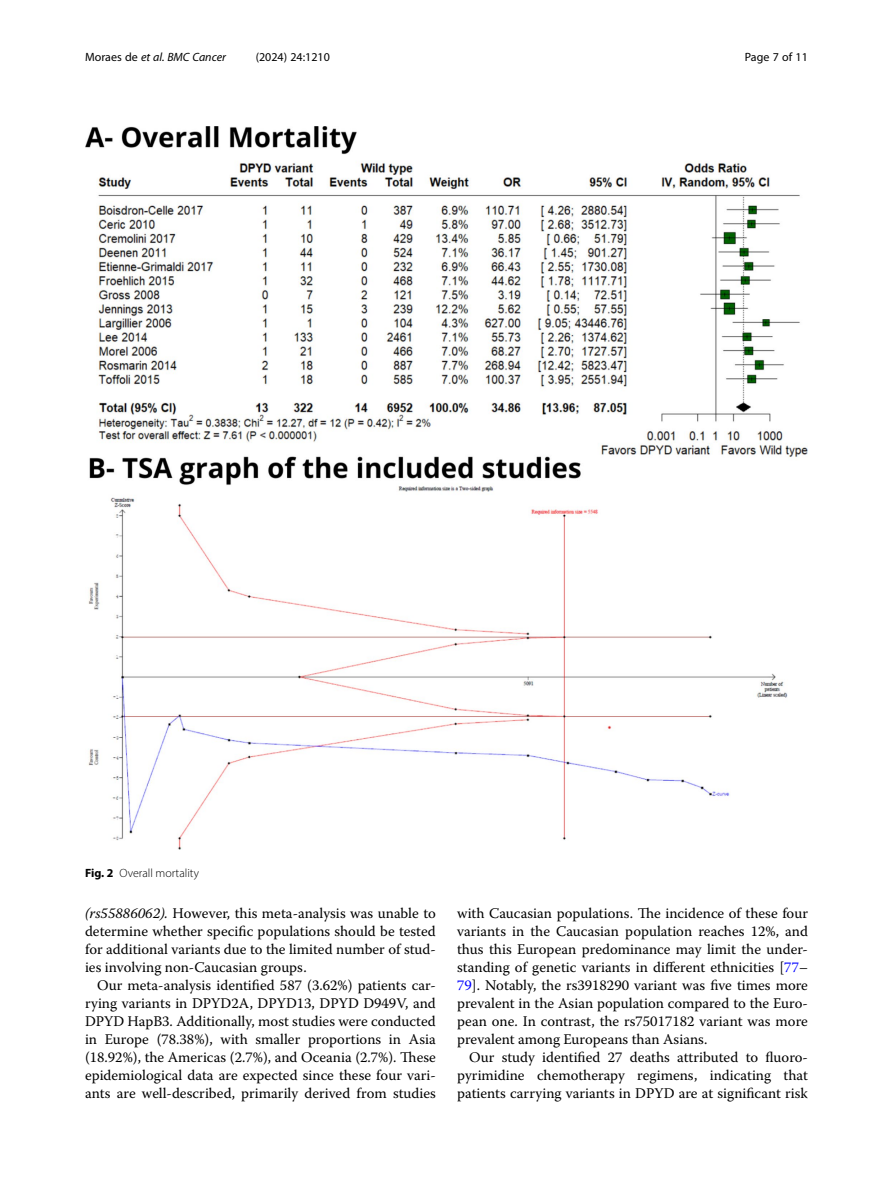
<style>
.page{position:relative;width:893px;height:1191px;background:#fff}
.page>*{position:absolute;margin:0;border:0;box-sizing:border-box;transform-origin:0 0}
.Body_Text_Indent{font:14.7px/18px "Warnock Pro";color:#000;text-align:justify}
.t1{font:italic 12px "Myriad Pro";color:#000}
.t2{font:12px "Myriad Pro";color:#000}
.Figure_Caption{font:300 12px "Myriad Pro";color:#000}
.s1{font-style:normal}
.s2{font-weight:700}
.s3{font-style:italic}
.s4{color:#00f}
</style>
<div class="page">
<img style="left:85px;top:126px;width:723px;height:724px">
<p class="t1" style="left:85px;top:50px;width:142px"><span class="s1">Moraes de</span> et al. BMC Cancer</p>
<p class="t2" style="left:256px;top:50px;width:76px">(2024) 24:1210</p>
<p class="t2" style="left:745px;top:50px;width:65px">Page 7 of 11</p>
<p class="Figure_Caption" style="left:85px;top:865px;width:115px"><span class="s2">Fig. 2</span> Overall mortality</p>
<p class="Body_Text_Indent" style="left:85px;top:904px;width:352px"><span class="s3">(rs55886062).</span> However, this meta-analysis was unable to determine whether specific populations should be tested for additional variants due to the limited number of stud&shy;ies involving non-Caucasian groups.</p>
<p class="Body_Text_Indent" style="left:85px;top:976px;width:352px;text-indent:12px">Our meta-analysis identified 587 (3.62%) patients car&shy;rying variants in DPYD2A, DPYD13, DPYD D949V, and DPYD HapB3. Additionally, most studies were conducted in Europe (78.38%), with smaller proportions in Asia (18.92%), the Americas (2.7%), and Oceania (2.7%). These epidemiological data are expected since these four vari&shy;ants are well-described, primarily derived from studies</p>
<p class="Body_Text_Indent" style="left:457px;top:904px;width:352px">with Caucasian populations. The incidence of these four variants in the Caucasian population reaches 12%, and thus this European predominance may limit the under&shy;standing of genetic variants in different ethnicities [<span class="s4">77</span>– <span class="s4">79</span>]. Notably, the rs3918290 variant was five times more prevalent in the Asian population compared to the Euro&shy;pean one. In contrast, the rs75017182 variant was more prevalent among Europeans than Asians.</p>
<p class="Body_Text_Indent" style="left:457px;top:1048px;width:352px;text-indent:12px">Our study identified 27 deaths attributed to fluoro&shy;pyrimidine chemotherapy regimens, indicating that patients carrying variants in DPYD are at significant risk</p>
</div>
